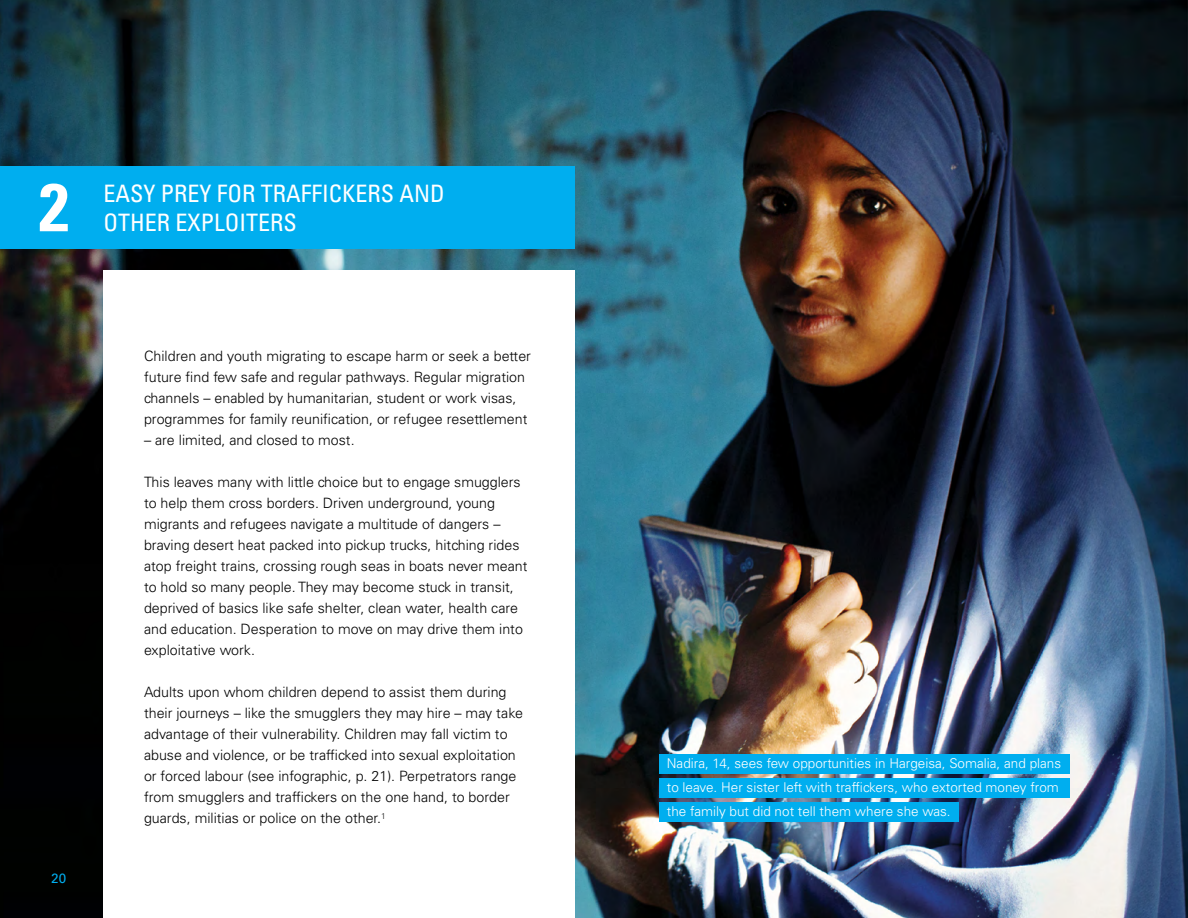
<style>
.page{position:relative;width:1188px;height:918px;background:#fff}
.page>*{position:absolute;margin:0;border:0;box-sizing:border-box;transform-origin:0 0}
.t1{font:700 condensed 67.5px "Univers LT Std";color:#fff}
.t2{font:condensed 24px "Univers LT Std";color:#fff}
.t3{font:300 14.25px/21px "Univers LT Std";color:#000}
.t4{font:300 13.5px/24px "Univers LT Std";color:#fff}
.t5{font:13.5px "Univers LT Std";color:#00aeef}
</style>
<div class="page">
<img style="left:0;top:0;width:1188px;height:918px">
<div style="left:659px;top:754px;width:410px;height:19px;background:#00aeef"></div>
<div style="left:659px;top:778px;width:410px;height:19px;background:#00aeef"></div>
<div style="left:659px;top:802px;width:299px;height:20px;background:#00aeef"></div>
<div style="left:104px;top:270px;width:471px;height:648px;background:#fff"></div>
<div style="left:0;top:166px;width:574px;height:83px;background:#00aeef"></div>
<h1 class="t1" style="left:39px;top:166px;width:31px">2</h1>
<h2 class="t2" style="left:104px;top:178px;width:343px">EASY PREY FOR TRAFFICKERS AND</h2>
<h2 class="t2" style="left:104px;top:207px;width:195px">OTHER EXPLOITERS</h2>
<p class="t5" style="left:51px;top:870px;width:17px">20</p>
<p class="t3" style="left:144px;top:346px;width:389px">Children and youth migrating to escape harm or seek a better future find few safe and regular pathways. Regular migration channels – enabled by humanitarian, student or work visas, programmes for family reunification, or refugee resettlement</p>
<p class="t3" style="left:144px;top:430px;width:212px">– are limited, and closed to most.</p>
<p class="t3" style="left:144px;top:472px;width:385px">This leaves many with little choice but to engage smugglers to help them cross borders. Driven underground, young migrants and refugees navigate a multitude of dangers – braving desert heat packed into pickup trucks, hitching rides atop freight trains, crossing rough seas in boats never meant to hold so many people. They may become stuck in transit, deprived of basics like safe shelter, clean water, health care and education. Desperation to move on may drive them into exploitative work.</p>
<p class="t3" style="left:144px;top:682px;width:381px">Adults upon whom children depend to assist them during their journeys – like the smugglers they may hire – may take advantage of their vulnerability. Children may fall victim to abuse and violence, or be trafficked into sexual exploitation or forced labour (see infographic, p. 21). Perpetrators range from smugglers and traffickers on the one hand, to border guards, militias or police on the other.<sup>1</sup></p>
<p class="t4" style="left:667px;top:752px;width:396px">Nadira, 14, sees few opportunities in Hargeisa, Somalia, and plans to leave. Her sister left with traffickers, who extorted money from the family but did not tell them where she was.</p>
</div>
